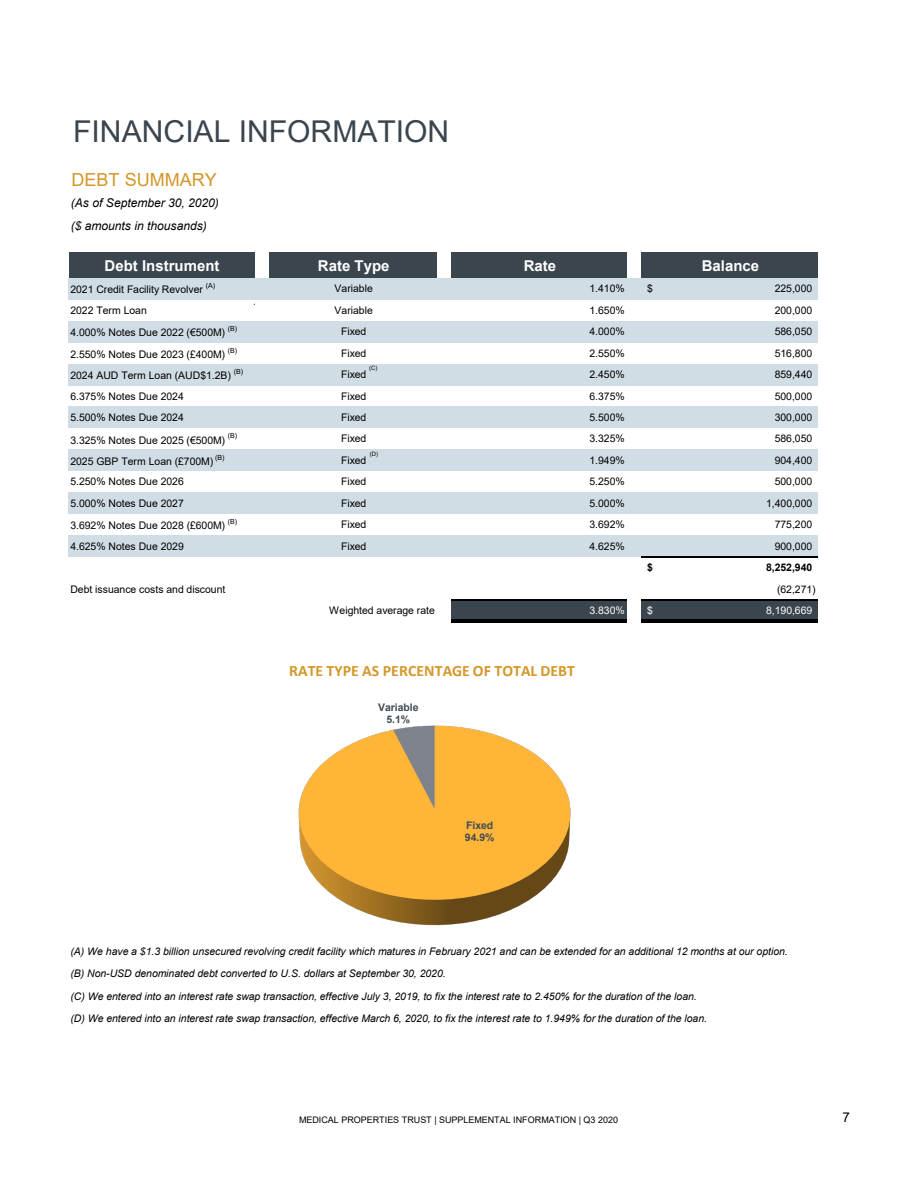
<style>
.page{position:relative;width:919px;height:1189px;background:#fff}
.page>*{position:absolute;margin:0;border:0;box-sizing:border-box;transform-origin:0 0}
.t1{font:30px "Arial";color:#3b454e}
.t2{font:18px "Arial";color:#d49729}
.t3{font:700 15.9px "Calibri";color:#d49729}
.t4{font:700 15px "Arial";color:#fff}
.t5{font:13.5px "Arial";color:#000}
.t6{font:italic 12px "Arial";letter-spacing:-.005em;color:#000}
.t7{font:10.5px "Arial";letter-spacing:-.005em;color:#000}
.t8{font:italic 10.5px "Arial";letter-spacing:-.005em;color:#000}
.t9{font:700 10.5px/12px "Arial";letter-spacing:-.005em;color:#404b53}
.t10{font:10.5px "Arial";letter-spacing:-.005em;color:#fff}
.t11{font:700 10.5px "Arial";letter-spacing:-.005em;color:#000}
.t12{font:9px "Arial";color:#000}
.t13{font:9px "Palatino Linotype";color:#000}
.t14{font:7.05px "Arial";color:#000}
.t15{font:6px "Arial";color:#000}
</style>
<div class="page">
<div style="left:69px;top:252px;width:185px;height:26px;background:#3b454e"></div>
<div style="left:269px;top:252px;width:168px;height:26px;background:#3b454e"></div>
<div style="left:451px;top:252px;width:176px;height:26px;background:#3b454e"></div>
<div style="left:641px;top:252px;width:176px;height:26px;background:#3b454e"></div>
<div style="left:69px;top:278px;width:748px;height:21px;background:#d1dde4"></div>
<div style="left:69px;top:321px;width:748px;height:21px;background:#d1dde4"></div>
<div style="left:69px;top:363px;width:748px;height:22px;background:#d1dde4"></div>
<div style="left:69px;top:406px;width:748px;height:22px;background:#d1dde4"></div>
<div style="left:69px;top:449px;width:748px;height:22px;background:#d1dde4"></div>
<div style="left:69px;top:492px;width:748px;height:22px;background:#d1dde4"></div>
<div style="left:69px;top:535px;width:748px;height:21px;background:#d1dde4"></div>
<div style="left:451px;top:599px;width:176px;height:22px;background:#3b454e"></div>
<div style="left:641px;top:599px;width:176px;height:22px;background:#3b454e"></div>
<hr style="left:451px;top:598px;width:176px;height:2px;background:#000">
<hr style="left:451px;top:618px;width:176px;height:2px;background:#000">
<hr style="left:451px;top:621px;width:176px;height:2px;background:#000">
<hr style="left:641px;top:555px;width:176px;height:2px;background:#000">
<hr style="left:641px;top:598px;width:176px;height:2px;background:#000">
<hr style="left:641px;top:618px;width:176px;height:2px;background:#000">
<hr style="left:641px;top:621px;width:176px;height:2px;background:#000">
<img style="left:298px;top:725px;width:273px;height:201px">
<p class="t1" style="left:73px;top:111px;width:377px">FINANCIAL INFORMATION</p>
<p class="t2" style="left:71px;top:167px;width:147px">DEBT SUMMARY</p>
<p class="t6" style="left:71px;top:195px;width:150px">(As of September 30, 2020)</p>
<p class="t6" style="left:71px;top:218px;width:137px">($ amounts in thousands)</p>
<p class="t4" style="left:105px;top:255px;width:116px">Debt Instrument</p>
<p class="t4" style="left:318px;top:255px;width:73px">Rate Type</p>
<p class="t4" style="left:523px;top:255px;width:34px">Rate</p>
<p class="t4" style="left:701px;top:255px;width:59px">Balance</p>
<p class="t7" style="left:70px;top:282px;width:134px">2021 Credit Facility Revolver</p>
<p class="t14" style="left:206px;top:281px;width:11px">(A)</p>
<p class="t7" style="left:334px;top:281px;width:40px">Variable</p>
<p class="t7" style="left:589px;top:281px;width:37px">1.410%</p>
<p class="t7" style="left:647px;top:281px;width:7px">$</p>
<p class="t7" style="left:774px;top:281px;width:39px">225,000</p>
<p class="t7" style="left:70px;top:303px;width:78px">2022 Term Loan</p>
<p class="t7" style="left:334px;top:303px;width:40px">Variable</p>
<p class="t7" style="left:589px;top:303px;width:37px">1.650%</p>
<p class="t7" style="left:774px;top:303px;width:39px">200,000</p>
<p class="t7" style="left:70px;top:325px;width:156px">4.000% Notes Due 2022 (€500M)</p>
<p class="t14" style="left:228px;top:323px;width:11px">(B)</p>
<p class="t7" style="left:341px;top:324px;width:27px">Fixed</p>
<p class="t7" style="left:589px;top:324px;width:37px">4.000%</p>
<p class="t7" style="left:774px;top:324px;width:39px">586,050</p>
<p class="t7" style="left:70px;top:347px;width:156px">2.550% Notes Due 2023 (£400M)</p>
<p class="t14" style="left:228px;top:345px;width:11px">(B)</p>
<p class="t7" style="left:341px;top:345px;width:27px">Fixed</p>
<p class="t7" style="left:589px;top:345px;width:37px">2.550%</p>
<p class="t7" style="left:774px;top:345px;width:39px">516,800</p>
<p class="t7" style="left:70px;top:368px;width:162px">2024 AUD Term Loan (AUD$1.2B)</p>
<p class="t14" style="left:234px;top:366px;width:11px">(B)</p>
<p class="t7" style="left:341px;top:367px;width:27px">Fixed</p>
<p class="t7" style="left:589px;top:367px;width:37px">2.450%</p>
<p class="t7" style="left:774px;top:367px;width:39px">859,440</p>
<p class="t7" style="left:70px;top:388px;width:115px">6.375% Notes Due 2024</p>
<p class="t7" style="left:341px;top:388px;width:27px">Fixed</p>
<p class="t7" style="left:589px;top:388px;width:37px">6.375%</p>
<p class="t7" style="left:774px;top:388px;width:39px">500,000</p>
<p class="t7" style="left:70px;top:410px;width:115px">5.500% Notes Due 2024</p>
<p class="t7" style="left:341px;top:410px;width:27px">Fixed</p>
<p class="t7" style="left:589px;top:410px;width:37px">5.500%</p>
<p class="t7" style="left:774px;top:410px;width:39px">300,000</p>
<p class="t7" style="left:70px;top:432px;width:156px">3.325% Notes Due 2025 (€500M)</p>
<p class="t14" style="left:228px;top:431px;width:11px">(B)</p>
<p class="t7" style="left:341px;top:431px;width:27px">Fixed</p>
<p class="t7" style="left:589px;top:431px;width:37px">3.325%</p>
<p class="t7" style="left:774px;top:431px;width:39px">586,050</p>
<p class="t7" style="left:70px;top:454px;width:144px">2025 GBP Term Loan (£700M)</p>
<p class="t14" style="left:215px;top:452px;width:11px">(B)</p>
<p class="t7" style="left:341px;top:453px;width:27px">Fixed</p>
<p class="t7" style="left:589px;top:453px;width:37px">1.949%</p>
<p class="t7" style="left:774px;top:453px;width:39px">904,400</p>
<p class="t7" style="left:70px;top:474px;width:115px">5.250% Notes Due 2026</p>
<p class="t7" style="left:341px;top:474px;width:27px">Fixed</p>
<p class="t7" style="left:589px;top:474px;width:37px">5.250%</p>
<p class="t7" style="left:774px;top:474px;width:39px">500,000</p>
<p class="t7" style="left:70px;top:495px;width:115px">5.000% Notes Due 2027</p>
<p class="t7" style="left:341px;top:495px;width:27px">Fixed</p>
<p class="t7" style="left:589px;top:495px;width:37px">5.000%</p>
<p class="t7" style="left:765px;top:495px;width:48px">1,400,000</p>
<p class="t7" style="left:70px;top:518px;width:156px">3.692% Notes Due 2028 (£600M)</p>
<p class="t14" style="left:228px;top:516px;width:11px">(B)</p>
<p class="t7" style="left:341px;top:517px;width:27px">Fixed</p>
<p class="t7" style="left:589px;top:517px;width:37px">3.692%</p>
<p class="t7" style="left:774px;top:517px;width:39px">775,200</p>
<p class="t7" style="left:70px;top:538px;width:115px">4.625% Notes Due 2029</p>
<p class="t7" style="left:341px;top:538px;width:27px">Fixed</p>
<p class="t7" style="left:589px;top:538px;width:37px">4.625%</p>
<p class="t7" style="left:774px;top:538px;width:39px">900,000</p>
<p class="t11" style="left:647px;top:560px;width:7px">$</p>
<p class="t11" style="left:765px;top:560px;width:48px">8,252,940</p>
<p class="t7" style="left:70px;top:581px;width:156px">Debt issuance costs and discount</p>
<p class="t7" style="left:776px;top:581px;width:40px">(62,271)</p>
<p class="t7" style="left:329px;top:603px;width:107px">Weighted average rate</p>
<p class="t10" style="left:589px;top:603px;width:37px">3.830%</p>
<p class="t10" style="left:647px;top:603px;width:7px">$</p>
<p class="t10" style="left:765px;top:603px;width:48px">8,190,669</p>
<p class="t13" style="left:254px;top:295px;width:9px">A</p>
<p class="t15" style="left:369px;top:363px;width:10px">(C)</p>
<p class="t15" style="left:369px;top:449px;width:10px">(D)</p>
<p class="t3" style="left:289px;top:659px;width:287px">RATE TYPE AS PERCENTAGE OF TOTAL DEBT</p>
<p class="t9" style="left:378px;top:701px;width:42px;text-align:center">Variable<br>5.1%</p>
<p class="t9" style="left:464px;top:819px;width:31px">Fixed<br>94.9%</p>
<p class="t8" style="left:70px;top:943px;width:718px">(A) We have a $1.3 billion unsecured revolving credit facility which matures in February 2021 and can be extended for an additional 12 months at our option.</p>
<p class="t8" style="left:70px;top:966px;width:376px">(B) Non-USD denominated debt converted to U.S. dollars at September 30, 2020.</p>
<p class="t8" style="left:70px;top:988px;width:627px">(C) We entered into an interest rate swap transaction, effective July 3, 2019, to fix the interest rate to 2.450% for the duration of the loan.</p>
<p class="t8" style="left:70px;top:1011px;width:637px">(D) We entered into an interest rate swap transaction, effective March 6, 2020, to fix the interest rate to 1.949% for the duration of the loan.</p>
<p class="t12" style="left:299px;top:1112px;width:320px">MEDICAL PROPERTIES TRUST | SUPPLEMENTAL INFORMATION | Q3 2020</p>
<p class="t5" style="left:841px;top:1107px;width:9px">7</p>
</div>
